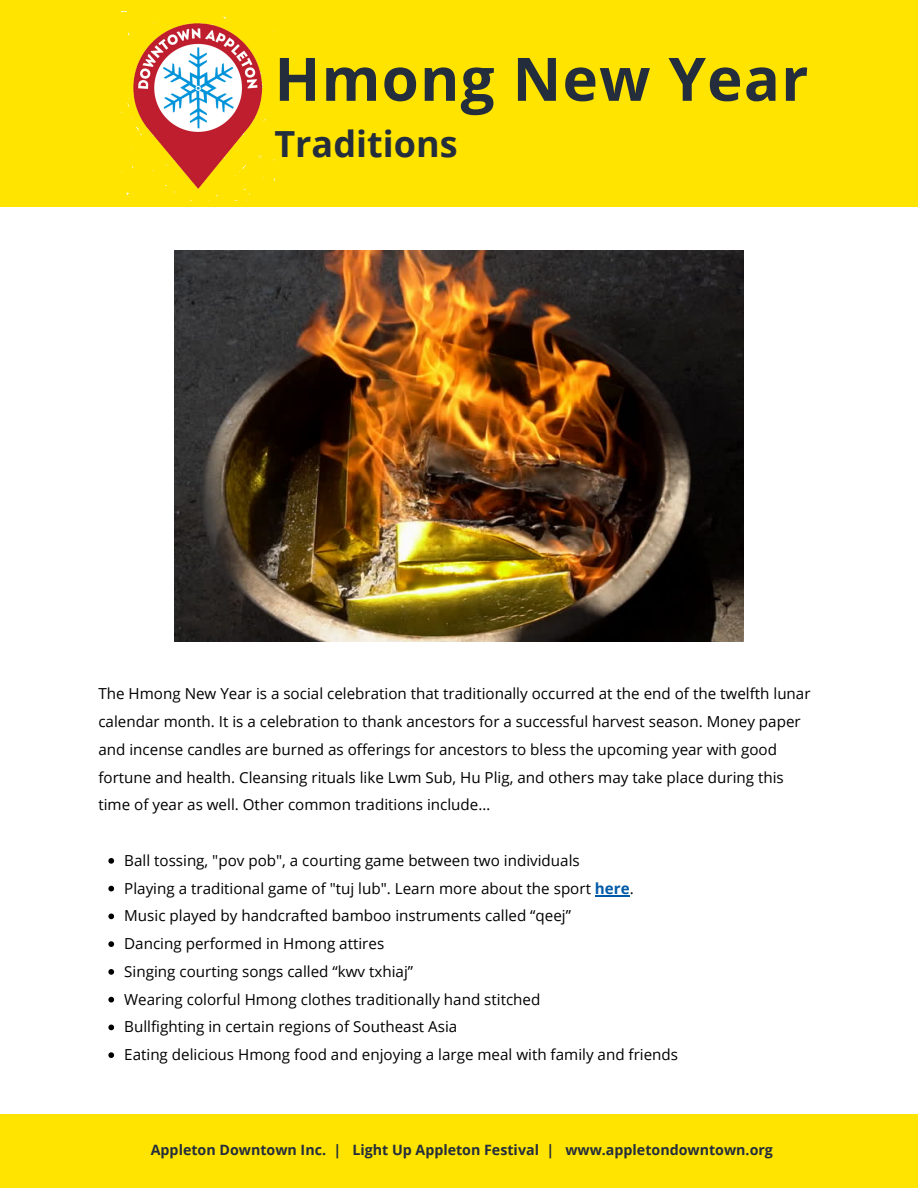
<style>
.page{position:relative;width:918px;height:1188px;background:#fff}
.page>*{position:absolute;margin:0;border:0;box-sizing:border-box;transform-origin:0 0}
.t1{font:700 60px "Open Sans";letter-spacing:.02em;color:#242d3c}
.t2{font:700 36px "Open Sans";color:#242d3c}
.t3{font:15.15px/27.8px "Open Sans";color:#000}
.t4{font:700 14.25px "Open Sans";color:#242d3c}
.s1{font-weight:700;color:#005aa7}
</style>
<div class="page">
<div style="left:0;top:0;width:918px;height:207px;background:#ffe400"></div>
<div style="left:0;top:1115px;width:918px;height:73px;background:#ffe400"></div>
<img style="left:121px;top:11px;width:153px;height:189px">
<svg style="left:108px;top:858px;width:6px;height:6px"></svg>
<svg style="left:108px;top:886px;width:6px;height:5px"></svg>
<hr style="left:595px;top:895px;width:35px;height:1px;background:#005aa7">
<svg style="left:108px;top:914px;width:6px;height:5px"></svg>
<svg style="left:108px;top:941px;width:6px;height:6px"></svg>
<svg style="left:108px;top:969px;width:6px;height:6px"></svg>
<svg style="left:108px;top:997px;width:6px;height:5px"></svg>
<svg style="left:108px;top:1025px;width:6px;height:5px"></svg>
<svg style="left:108px;top:1052px;width:6px;height:6px"></svg>
<img style="left:174px;top:251px;width:569px;height:390px">
<h1 class="t1" style="left:274px;top:37px;width:535px">Hmong New Year</h1>
<h2 class="t2" style="left:274px;top:119px;width:185px">Traditions</h2>
<p class="t3" style="left:98px;top:680px;width:714px">The Hmong New Year is a social celebration that traditionally occurred at the end of the twelfth lunar calendar month. It is a celebration to thank ancestors for a successful harvest season. Money paper and incense candles are burned as offerings for ancestors to bless the upcoming year with good fortune and health. Cleansing rituals like Lwm Sub, Hu Plig, and others may take place during this time of year as well. Other common traditions include…</p>
<p class="t3" style="left:124px;top:846px;width:555px">Ball tossing, "pov pob", a courting game between two individuals<br>Playing a traditional game of "tuj lub". Learn more about the sport <span class="s1">here</span>.<br>Music played by handcrafted bamboo instruments called “qeej”<br>Dancing performed in Hmong attires<br>Singing courting songs called “kwv txhiaj”<br>Wearing colorful Hmong clothes traditionally hand stitched<br>Bullfighting in certain regions of Southeast Asia<br>Eating delicious Hmong food and enjoying a large meal with family and friends</p>
<p class="t4" style="left:151px;top:1140px;width:624px">Appleton Downtown Inc. | Light Up Appleton Festival | www.appletondowntown.org</p>
</div>
